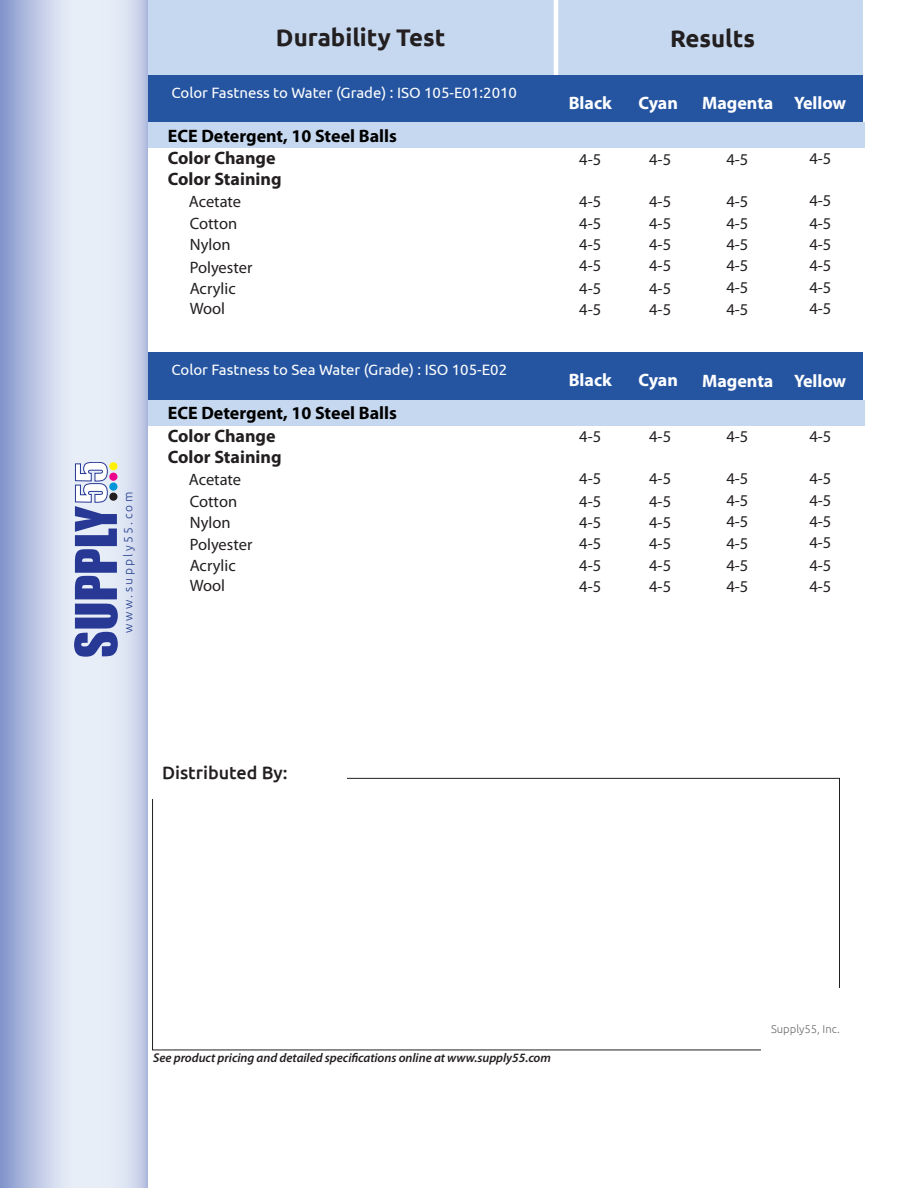
<style>
.page{position:relative;width:918px;height:1188px;background:#fff}
.page>*{position:absolute;margin:0;border:0;box-sizing:border-box;transform-origin:0 0}
.t1{font:700 24px "Ubuntu";color:#231f20}
.t2{font:700 18px "Myriad Pro";color:#000}
.t3{font:700 18px "Myriad Pro";color:#231f20}
.t4{font:700 18px "Myriad Pro";color:#fff}
.t5{font:500 18px "Ubuntu";color:#231f20}
.t6{font:16.5px "Myriad Pro";color:#231f20}
.t7{font:15px "Ubuntu";color:#fff}
.NOTE{font:italic 600 12.75px "Myriad Pro";letter-spacing:-.005em;color:#231f20}
.t8{font:300 12px "Ubuntu";letter-spacing:.2em;color:#253f8e}
.t9{font:300 11.25px "Ubuntu";color:#6c6d70}
</style>
<div class="page">
<div style="left:147px;top:75px;width:716px;height:47px;background:#2555a1"></div>
<div style="left:147px;top:352px;width:716px;height:48px;background:#2555a1"></div>
<div style="left:148px;top:1px;width:715px;height:74px;background:#c6d8ef"></div>
<div style="left:148px;top:122px;width:717px;height:26px;background:#c6d8ef"></div>
<div style="left:148px;top:400px;width:717px;height:25px;background:#c6d8ef"></div>
<svg style="left:0;top:1px;width:148px;height:1187px;background:#cad4ea"></svg>
<svg style="left:74px;top:462px;width:44px;height:195px;background:#7f8bc2"></svg>
<div style="left:109px;top:462px;width:9px;height:8px;background:#fff101;border-radius:50%"></div>
<div style="left:109px;top:493px;width:9px;height:8px;background:#231f20;border-radius:50%"></div>
<div style="left:109px;top:473px;width:9px;height:8px;background:#ed028c;border-radius:50%"></div>
<div style="left:109px;top:482px;width:9px;height:9px;background:#0095d9;border-radius:50%"></div>
<hr style="left:554px;top:0;width:4px;height:75px;background:#fff">
<p class="t8" style="left:121px;top:633px;width:143px;rotate:-90deg">www.supply55.com</p>
<p class="t1" style="left:276px;top:23px;width:171px">Durability Test</p>
<p class="t7" style="left:171px;top:83px;width:347px">Color Fastness to Water (Grade) : ISO 105-E01:2010</p>
<p class="t2" style="left:168px;top:124px;width:231px">ECE Detergent, 10 Steel Balls</p>
<p class="t3" style="left:168px;top:146px;width:109px">Color Change</p>
<p class="t3" style="left:168px;top:167px;width:115px">Color Staining</p>
<p class="t6" style="left:189px;top:191px;width:54px">Acetate</p>
<p class="t6" style="left:190px;top:214px;width:49px">Cotton</p>
<p class="t6" style="left:190px;top:235px;width:42px">Nylon</p>
<p class="t6" style="left:190px;top:257px;width:64px">Polyester</p>
<p class="t6" style="left:190px;top:278px;width:48px">Acrylic</p>
<p class="t6" style="left:190px;top:298px;width:37px">Wool</p>
<p class="t7" style="left:171px;top:361px;width:337px">Color Fastness to Sea Water (Grade) : ISO 105-E02</p>
<p class="t2" style="left:168px;top:402px;width:231px">ECE Detergent, 10 Steel Balls</p>
<p class="t3" style="left:168px;top:424px;width:109px">Color Change</p>
<p class="t3" style="left:168px;top:445px;width:115px">Color Staining</p>
<p class="t6" style="left:189px;top:469px;width:54px">Acetate</p>
<p class="t6" style="left:190px;top:491px;width:49px">Cotton</p>
<p class="t6" style="left:190px;top:512px;width:42px">Nylon</p>
<p class="t6" style="left:190px;top:535px;width:64px">Polyester</p>
<p class="t6" style="left:190px;top:555px;width:48px">Acrylic</p>
<p class="t6" style="left:190px;top:576px;width:37px">Wool</p>
<p class="t5" style="left:162px;top:761px;width:127px">Distributed By:</p>
<p class="t1" style="left:670px;top:24px;width:87px">Results</p>
<p class="t4" style="left:569px;top:91px;width:45px">Black</p>
<p class="t4" style="left:639px;top:91px;width:41px">Cyan</p>
<p class="t4" style="left:702px;top:91px;width:73px">Magenta</p>
<p class="t4" style="left:794px;top:91px;width:54px">Yellow</p>
<p class="t6" style="left:579px;top:149px;width:23px">4-5</p>
<p class="t6" style="left:649px;top:149px;width:23px">4-5</p>
<p class="t6" style="left:726px;top:149px;width:23px">4-5</p>
<p class="t6" style="left:809px;top:149px;width:23px">4-5</p>
<p class="t6" style="left:579px;top:191px;width:23px">4-5</p>
<p class="t6" style="left:649px;top:191px;width:23px">4-5</p>
<p class="t6" style="left:726px;top:191px;width:23px">4-5</p>
<p class="t6" style="left:809px;top:191px;width:23px">4-5</p>
<p class="t6" style="left:579px;top:214px;width:23px">4-5</p>
<p class="t6" style="left:649px;top:213px;width:23px">4-5</p>
<p class="t6" style="left:726px;top:213px;width:23px">4-5</p>
<p class="t6" style="left:809px;top:213px;width:23px">4-5</p>
<p class="t6" style="left:579px;top:235px;width:23px">4-5</p>
<p class="t6" style="left:649px;top:234px;width:23px">4-5</p>
<p class="t6" style="left:726px;top:234px;width:23px">4-5</p>
<p class="t6" style="left:809px;top:234px;width:23px">4-5</p>
<p class="t6" style="left:579px;top:256px;width:23px">4-5</p>
<p class="t6" style="left:649px;top:255px;width:23px">4-5</p>
<p class="t6" style="left:726px;top:255px;width:23px">4-5</p>
<p class="t6" style="left:809px;top:255px;width:23px">4-5</p>
<p class="t6" style="left:579px;top:278px;width:23px">4-5</p>
<p class="t6" style="left:649px;top:278px;width:23px">4-5</p>
<p class="t6" style="left:726px;top:278px;width:23px">4-5</p>
<p class="t6" style="left:809px;top:278px;width:23px">4-5</p>
<p class="t6" style="left:579px;top:299px;width:23px">4-5</p>
<p class="t6" style="left:649px;top:299px;width:23px">4-5</p>
<p class="t6" style="left:726px;top:299px;width:23px">4-5</p>
<p class="t6" style="left:809px;top:299px;width:23px">4-5</p>
<p class="t4" style="left:569px;top:369px;width:45px">Black</p>
<p class="t4" style="left:639px;top:369px;width:41px">Cyan</p>
<p class="t4" style="left:702px;top:369px;width:73px">Magenta</p>
<p class="t4" style="left:794px;top:369px;width:54px">Yellow</p>
<p class="t6" style="left:579px;top:427px;width:23px">4-5</p>
<p class="t6" style="left:649px;top:426px;width:23px">4-5</p>
<p class="t6" style="left:726px;top:426px;width:23px">4-5</p>
<p class="t6" style="left:809px;top:426px;width:23px">4-5</p>
<p class="t6" style="left:579px;top:469px;width:23px">4-5</p>
<p class="t6" style="left:649px;top:468px;width:23px">4-5</p>
<p class="t6" style="left:726px;top:468px;width:23px">4-5</p>
<p class="t6" style="left:809px;top:468px;width:23px">4-5</p>
<p class="t6" style="left:579px;top:491px;width:23px">4-5</p>
<p class="t6" style="left:649px;top:491px;width:23px">4-5</p>
<p class="t6" style="left:726px;top:491px;width:23px">4-5</p>
<p class="t6" style="left:809px;top:491px;width:23px">4-5</p>
<p class="t6" style="left:579px;top:512px;width:23px">4-5</p>
<p class="t6" style="left:649px;top:512px;width:23px">4-5</p>
<p class="t6" style="left:726px;top:512px;width:23px">4-5</p>
<p class="t6" style="left:809px;top:512px;width:23px">4-5</p>
<p class="t6" style="left:579px;top:533px;width:23px">4-5</p>
<p class="t6" style="left:649px;top:533px;width:23px">4-5</p>
<p class="t6" style="left:726px;top:533px;width:23px">4-5</p>
<p class="t6" style="left:809px;top:533px;width:23px">4-5</p>
<p class="t6" style="left:579px;top:556px;width:23px">4-5</p>
<p class="t6" style="left:649px;top:555px;width:23px">4-5</p>
<p class="t6" style="left:726px;top:555px;width:23px">4-5</p>
<p class="t6" style="left:809px;top:555px;width:23px">4-5</p>
<p class="t6" style="left:579px;top:577px;width:23px">4-5</p>
<p class="t6" style="left:649px;top:576px;width:23px">4-5</p>
<p class="t6" style="left:726px;top:576px;width:23px">4-5</p>
<p class="t6" style="left:809px;top:576px;width:23px">4-5</p>
<p class="NOTE" style="left:153px;top:1050px;width:399px">See product pricing and detailed specifications online at www.supply55.com</p>
<p class="t9" style="left:771px;top:1023px;width:70px">Supply55, Inc.</p>
</div>
